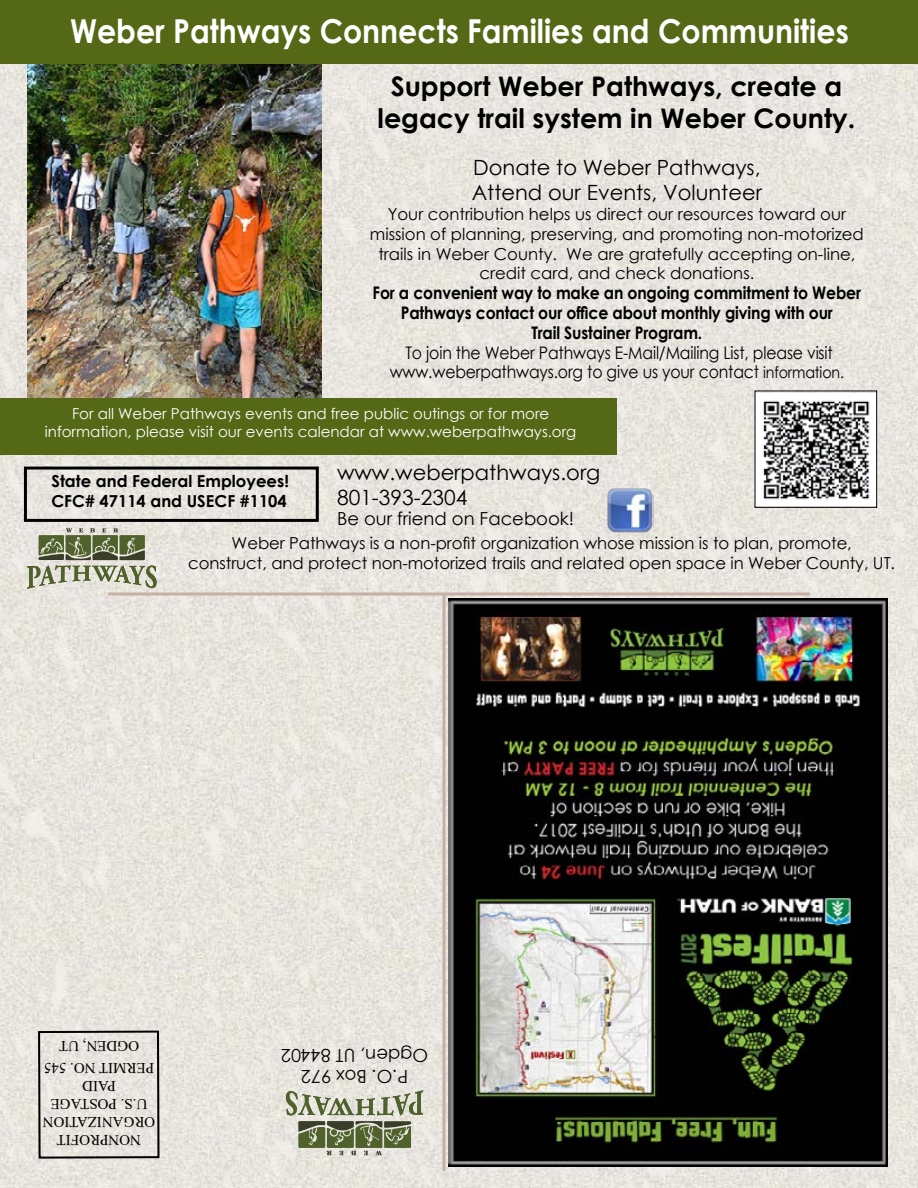
<style>
.page{position:relative;width:918px;height:1188px;background:#fff}
.page>*{position:absolute;margin:0;border:0;box-sizing:border-box;transform-origin:0 0}
.t1{font:700 33px "Century Gothic";color:#fff;scale:.91 1}
.t2{font:700 27px/32.4px "Century Gothic";color:#000;text-align:center}
.t3{font:21px/25.2px "Century Gothic";color:#000}
.t4{font:18px/21.6px "Century Gothic";color:#000;text-align:center}
.t5{font:700 17.4px/19.8px "Century Gothic";letter-spacing:-.01em;color:#000;text-align:center;scale:.9 1}
.t6{font:17.4px/19.8px "Century Gothic";letter-spacing:-.01em;color:#000;text-align:center;scale:.9 1}
.t7{font:16.5px/19.8px "Century Gothic";color:#000;text-align:center}
.t8{font:700 16.5px/19.8px "Century Gothic";color:#000}
.t9{font:15px/18px "Century Gothic";color:#fff;text-align:center}
.t10{font:15px/18px "Times New Roman";color:#000;text-align:center}
.s1{font-size:15.75px}
</style>
<div class="page">
<img style="left:0;top:64px;width:891px;height:1124px">
<img style="left:891px;top:64px;width:27px;height:1124px">
<svg style="left:37px;top:1030px;width:124px;height:130px;background:#dbd8d2"></svg>
<svg style="left:108px;top:592px;width:702px;height:4px;background:#cebcb2"></svg>
<svg style="left:442px;top:594px;width:4px;height:577px;background:#cebcb2"></svg>
<svg style="left:286px;top:1090px;width:137px;height:65px;background:#a8ac95"></svg>
<img style="left:607px;top:487px;width:47px;height:47px">
<svg style="left:27px;top:528px;width:130px;height:61px;background:#a8ac95"></svg>
<div style="left:24px;top:467px;width:295px;height:55px;border:3px solid #000"></div>
<img style="left:757px;top:393px;width:118px;height:113px">
<div style="left:755px;top:391px;width:122px;height:117px;border:1px solid #000"></div>
<img style="left:27px;top:64px;width:295px;height:334px">
<div style="left:0;top:0;width:918px;height:64px;background:#556816"></div>
<div style="left:0;top:398px;width:616px;height:57px;background:#556816"></div>
<img style="left:448px;top:598px;width:439px;height:569px">
<h1 class="t1" style="left:70px;top:6px;width:857px">Weber Pathways Connects Families and Communities</h1>
<h2 class="t2" style="left:378px;top:69px;width:479px">Support Weber Pathways, create a legacy trail system in Weber County.</h2>
<p class="t3" style="left:472px;top:155px;width:292px">Donate to Weber Pathways,<br>Attend our Events, Volunteer</p>
<p class="t7" style="left:370px;top:204px;width:495px">Your contribution helps us direct our resources toward our mission of planning, preserving, and promoting non-motorized trails in Weber County. We are gratefully accepting on-line, credit card, and check donations.</p>
<p class="t5" style="left:373px;top:282px;width:544px">For a convenient way to make an ongoing commitment to Weber<br>Pathways contact our office about monthly giving with our<br>Trail Sustainer Program.</p>
<p class="t6" style="left:390px;top:342px;width:506px">To join the Weber Pathways E-Mail/Mailing List, please visit www.weberpathways.org to give us your contact <span class="s1">information.</span></p>
<p class="t9" style="left:45px;top:404px;width:533px">For all Weber Pathways events and free public outings or for more information, please visit our events calendar at www.weberpathways.org</p>
<p class="t8" style="left:51px;top:471px;width:239px">State and Federal Employees!<br>CFC# 47114 and USECF #1104</p>
<p class="t3" style="left:337px;top:460px;width:265px">www.weberpathways.org<br>801-393-2304</p>
<p class="t4" style="left:337px;top:507px;width:239px">Be our friend on Facebook!</p>
<p class="t7" style="left:188px;top:533px;width:708px">Weber Pathways is a non-profit organization whose mission is to plan, promote,<br>construct, and protect non-motorized trails and related open space in Weber County, UT.</p>
<p class="t10" style="left:139px;top:1056px;width:81px;rotate:-180deg">OGDEN, UT</p>
<p class="t4" style="left:428px;top:1088px;width:149px;rotate:-180deg">P.O. Box 972<br>Ogden, UT 84402</p>
<p class="t10" style="left:155px;top:1149px;width:114px;rotate:-180deg">NONPROFIT<br>ORGANIZATION<br>U.S. POSTAGE<br>PAID<br>PERMIT NO. 545</p>
</div>
